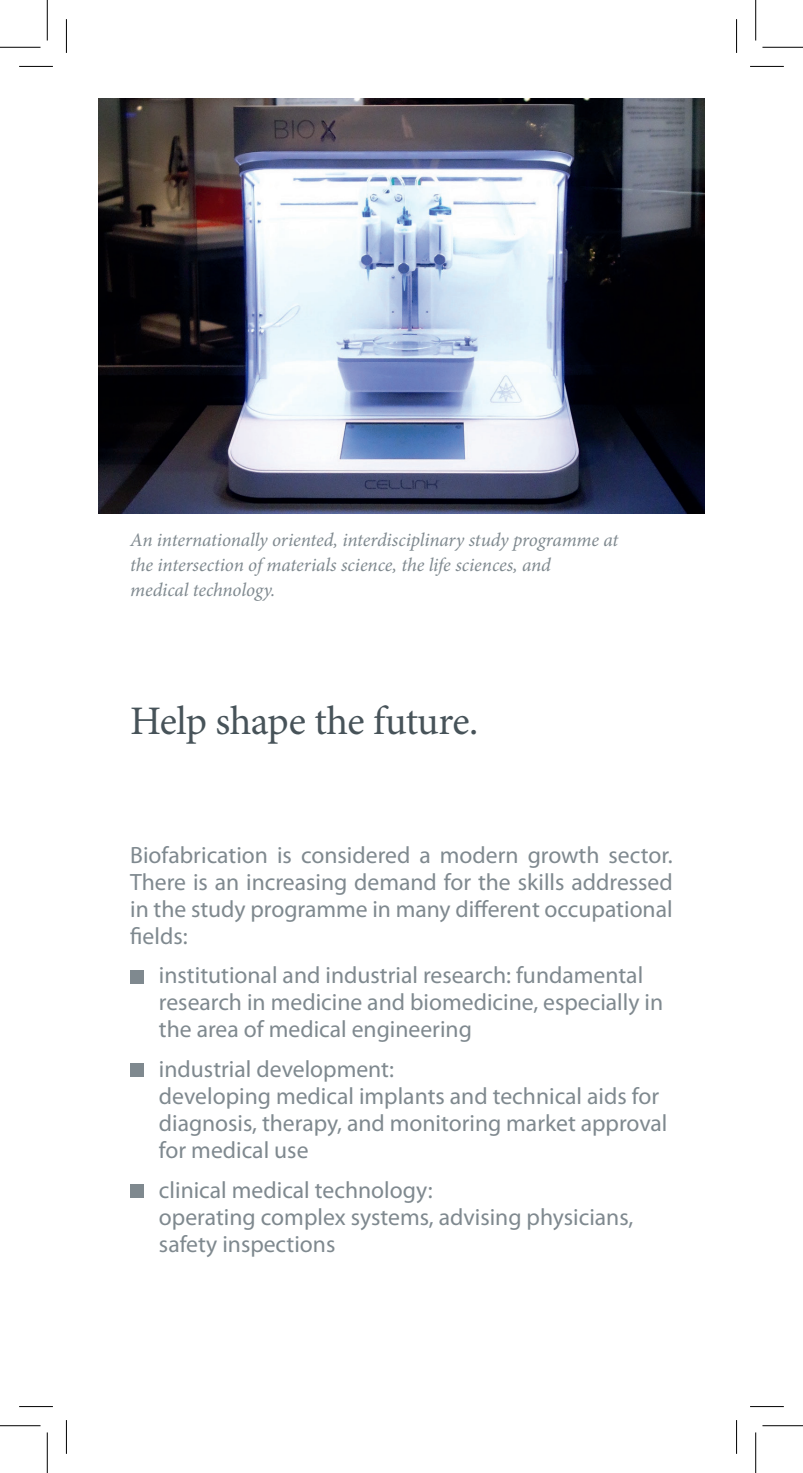
<style>
.page{position:relative;width:803px;height:1473px;background:#fff}
.page>*{position:absolute;margin:0;border:0;box-sizing:border-box;transform-origin:0 0}
.t1{font:40.5px "Minion Pro";letter-spacing:-.015em;color:#475359}
.t2{font:23.62px/27px "Myriad Pro";color:#7f898f}
.t3{font:italic 19.12px/24.8px "Minion Pro";letter-spacing:-.005em;color:#7f898f}
</style>
<div class="page">
<div style="left:130px;top:969px;width:14px;height:14px;background:#7f898f"></div>
<div style="left:130px;top:1063px;width:14px;height:14px;background:#7f898f"></div>
<div style="left:130px;top:1184px;width:14px;height:13px;background:#7f898f"></div>
<img style="left:98px;top:98px;width:606px;height:415px">
<hr style="left:19px;top:66px;width:34px;height:1px;background:#000">
<hr style="left:750px;top:66px;width:33px;height:1px;background:#000">
<hr style="left:19px;top:1405px;width:34px;height:1px;background:#000">
<hr style="left:750px;top:1405px;width:33px;height:1px;background:#000">
<hr style="left:66px;top:19px;width:1px;height:34px;background:#000">
<hr style="left:66px;top:1419px;width:1px;height:34px;background:#000">
<hr style="left:736px;top:19px;width:1px;height:34px;background:#000">
<hr style="left:736px;top:1419px;width:1px;height:34px;background:#000">
<hr style="left:0;top:47px;width:40px;height:1px;background:#000">
<hr style="left:762px;top:47px;width:40px;height:1px;background:#000">
<hr style="left:0;top:1425px;width:40px;height:1px;background:#000">
<hr style="left:762px;top:1425px;width:40px;height:1px;background:#000">
<hr style="left:47px;top:0;width:1px;height:40px;background:#000">
<hr style="left:47px;top:1432px;width:1px;height:40px;background:#000">
<hr style="left:755px;top:0;width:1px;height:40px;background:#000">
<hr style="left:755px;top:1432px;width:1px;height:40px;background:#000">
<p class="t3" style="left:130px;top:527px;width:489px">An internationally oriented, interdisciplinary study programme at the intersection of materials science, the life sciences, and<br>medical technology.</p>
<h1 class="t1" style="left:130px;top:694px;width:349px">Help shape the future.</h1>
<p class="t2" style="left:130px;top:840px;width:544px;text-align:justify">Biofabrication is considered a modern growth sector.<br>There is an increasing demand for the skills addressed in the study programme in many different occupational fields:</p>
<p class="t2" style="left:159px;top:961px;width:505px">institutional and industrial research: fundamental research in medicine and biomedicine, especially in the area of medical engineering</p>
<p class="t2" style="left:159px;top:1055px;width:510px">industrial development:<br>developing medical implants and technical aids for diagnosis, therapy, and monitoring market approval for medical use</p>
<p class="t2" style="left:159px;top:1175px;width:476px">clinical medical technology:<br>operating complex systems, advising physicians, safety inspections</p>
</div>
